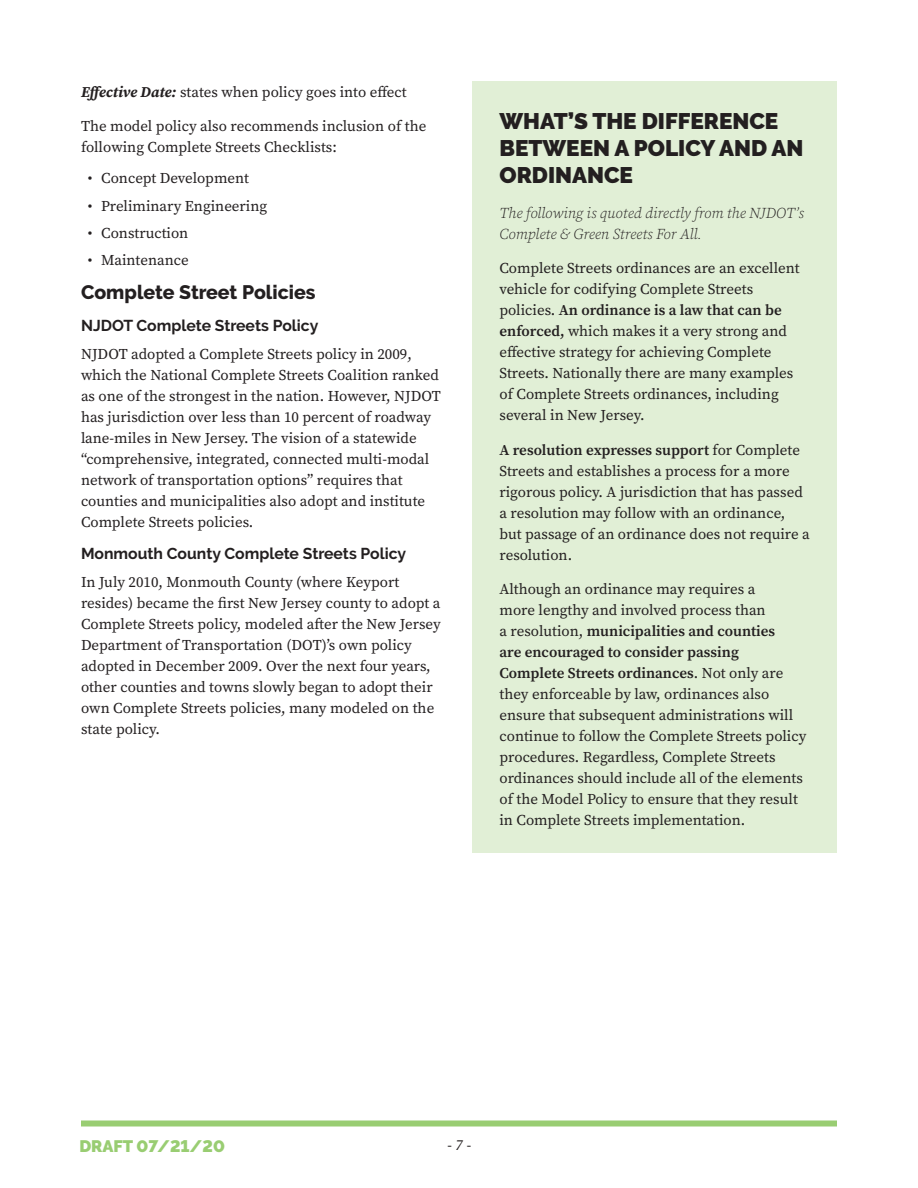
<style>
.page{position:relative;width:918px;height:1188px;background:#fff}
.page>*{position:absolute;margin:0;border:0;box-sizing:border-box;transform-origin:0 0}
.Sidebar_Header{font:900 22.5px/27px "Raleway";color:#231f20}
.Header_2{font:800 19.5px "Raleway";color:#231f20}
.t1{font:900 16.65px "Raleway";color:#99cd72}
.Header_3{font:700 15.75px "Raleway";color:#231f20}
.Body{font:15px/21px "Source Serif Variable";color:#231f20}
.Body-2{font:italic 15px/21px "Source Serif Variable";letter-spacing:-.005em;color:#231f20}
.Action_Item{font:15px "Source Serif Variable";color:#231f20}
.s1{font-style:italic}
</style>
<div class="page">
<div style="left:81px;top:1120px;width:756px;height:6px;background:#99cd72"></div>
<div style="left:472px;top:81px;width:365px;height:771px;background:#e1efd6"></div>
<p class="Action_Item" style="left:81px;top:82px;width:327px"><span class="s1">Effective Date:</span> states when policy goes into effect</p>
<p class="Body" style="left:81px;top:116px;width:347px">The model policy also recommends inclusion of the following Complete Streets Checklists:</p>
<p class="Body" style="left:88px;top:168px;width:163px">• Concept Development</p>
<p class="Body" style="left:88px;top:195px;width:181px">• Preliminary Engineering</p>
<p class="Body" style="left:88px;top:222px;width:102px">• Construction</p>
<p class="Body" style="left:88px;top:250px;width:103px">• Maintenance</p>
<p class="Header_2" style="left:81px;top:281px;width:236px">Complete Street Policies</p>
<p class="Header_3" style="left:81px;top:317px;width:239px">NJDOT Complete Streets Policy</p>
<p class="Body" style="left:81px;top:344px;width:361px">NJDOT adopted a Complete Streets policy in 2009, which the National Complete Streets Coalition ranked as one of the strongest in the nation. However, NJDOT has jurisdiction over less than 10 percent of roadway lane-miles in New Jersey. The vision of a statewide “comprehensive, integrated, connected multi-modal network of transportation options” requires that counties and municipalities also adopt and institute Complete Streets policies.</p>
<p class="Header_3" style="left:81px;top:545px;width:327px">Monmouth County Complete Streets Policy</p>
<p class="Body" style="left:81px;top:572px;width:361px">In July 2010, Monmouth County (where Keyport resides) became the first New Jersey county to adopt a Complete Streets policy, modeled after the New Jersey Department of Transportation (DOT)’s own policy adopted in December 2009. Over the next four years, other counties and towns slowly began to adopt their own Complete Streets policies, many modeled on the state policy.</p>
<p class="Sidebar_Header" style="left:500px;top:108px;width:306px">WHAT’S THE DIFFERENCE<br>BETWEEN A POLICY AND AN<br>ORDINANCE</p>
<p class="Body-2" style="left:500px;top:202px;width:306px">The following is quoted directly from the NJDOT’s<br>Complete &amp; Green Streets For All.</p>
<p class="Body" style="left:500px;top:258px;width:302px">Complete Streets ordinances are an excellent vehicle for codifying Complete Streets policies. An ordinance is a law that can be enforced, which makes it a very strong and effective strategy for achieving Complete Streets. Nationally there are many examples of Complete Streets ordinances, including several in New Jersey.</p>
<p class="Body" style="left:500px;top:439px;width:312px">A resolution expresses support for Complete Streets and establishes a process for a more rigorous policy. A jurisdiction that has passed a resolution may follow with an ordinance, but passage of an ordinance does not require a resolution.</p>
<p class="Body" style="left:500px;top:579px;width:308px">Although an ordinance may requires a<br>more lengthy and involved process than<br>a resolution, municipalities and counties<br>are encouraged to consider passing Complete Streets ordinances. Not only are they enforceable by law, ordinances also ensure that subsequent administrations will continue to follow the Complete Streets policy procedures. Regardless, Complete Streets ordinances should include all of the elements of the Model Policy to ensure that they result in Complete Streets implementation.</p>
<p class="t1" style="left:79px;top:1137px;width:147px">DRAFT 07/21/20</p>
<p class="Body-2" style="left:447px;top:1135px;width:25px">- 7 -</p>
</div>
